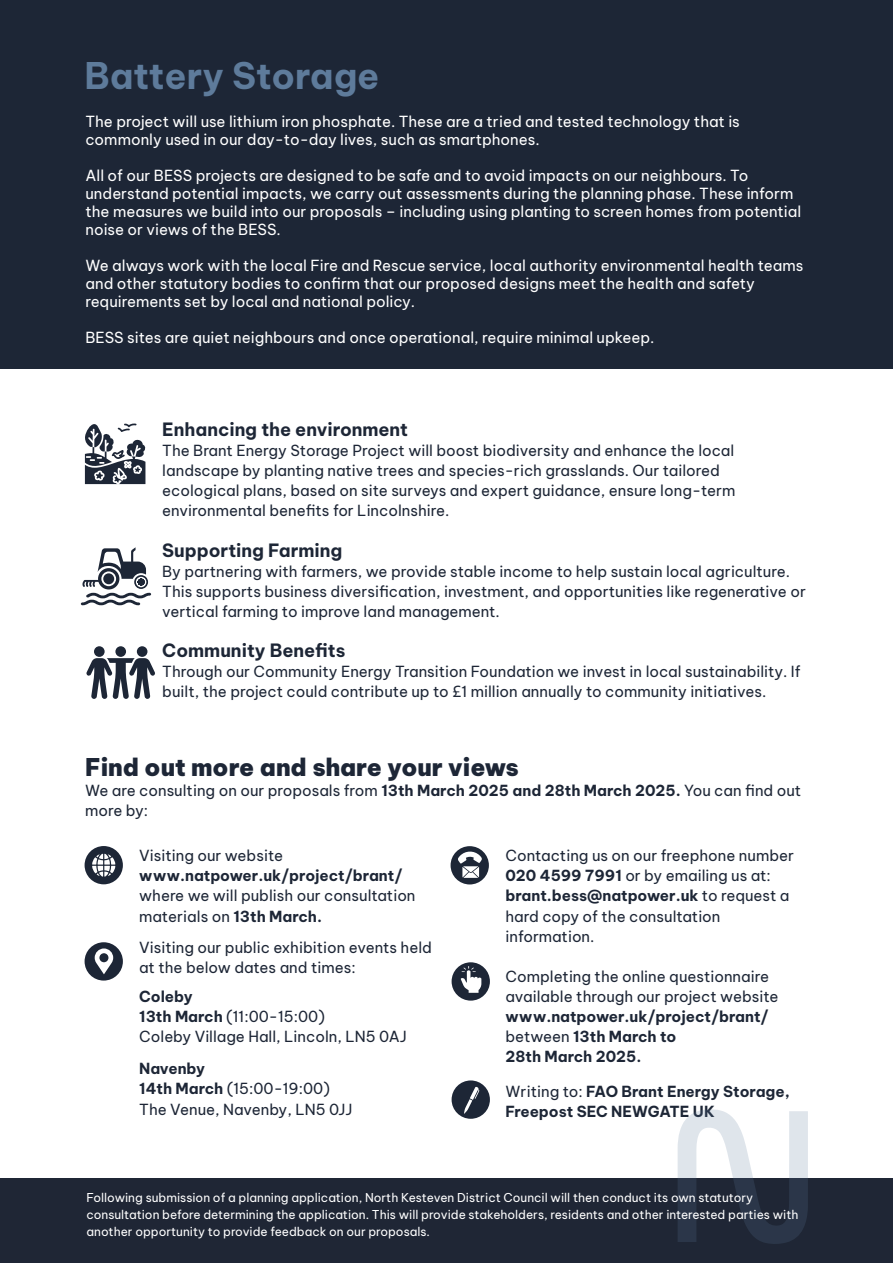
<style>
.page{position:relative;width:893px;height:1263px;background:#fff}
.page>*{position:absolute;margin:0;border:0;box-sizing:border-box;transform-origin:0 0}
.t1{font:700 36px "Be Vietnam Pro";color:#5e7b9b}
.t2{font:900 24px "Be Vietnam Pro";color:#1d2636}
.t3{font:700 18px "Be Vietnam Pro";color:#1d2636}
.t4{font:15px/20.1px "Be Vietnam Pro";color:#1d2636}
.t5{font:15px/18px "Be Vietnam Pro";color:#fff}
.t6{font:700 15px/20.1px "Be Vietnam Pro";letter-spacing:-.005em;color:#1d2636}
.t7{font:12px/17.1px "Be Vietnam Pro";color:#fff}
.s1{font-weight:700}
.s2{font-weight:400}
</style>
<div class="page">
<div style="left:0;top:0;width:893px;height:369px;background:#1d2636"></div>
<div style="left:0;top:1178px;width:893px;height:85px;background:#1f2635"></div>
<svg style="left:678px;top:1109px;width:130px;height:135px"></svg>
<div style="left:85px;top:942px;width:38px;height:38px;background:#1d2636;border-radius:50%"></div>
<div style="left:451px;top:846px;width:38px;height:38px;background:#1d2636;border-radius:50%"></div>
<div style="left:452px;top:962px;width:38px;height:38px;background:#1d2636;border-radius:50%"></div>
<svg style="left:95px;top:948px;width:18px;height:26px"></svg>
<div style="left:85px;top:846px;width:38px;height:38px;background:#1d2636;border-radius:50%"></div>
<svg style="left:92px;top:854px;width:23px;height:23px"></svg>
<svg style="left:458px;top:850px;width:24px;height:28px"></svg>
<div style="left:452px;top:1080px;width:38px;height:39px;background:#1d2636;border-radius:50%"></div>
<svg style="left:464px;top:1087px;width:15px;height:27px"></svg>
<svg style="left:460px;top:966px;width:21px;height:27px"></svg>
<svg style="left:84px;top:423px;width:62px;height:61px"></svg>
<svg style="left:81px;top:547px;width:70px;height:58px"></svg>
<div style="left:115px;top:646px;width:11px;height:11px;background:#1d2636;border-radius:50%"></div>
<div style="left:137px;top:646px;width:10px;height:11px;background:#1d2636;border-radius:50%"></div>
<svg style="left:86px;top:658px;width:69px;height:41px"></svg>
<div style="left:94px;top:646px;width:11px;height:11px;background:#1d2636;border-radius:50%"></div>
<p class="t1" style="left:84px;top:45px;width:297px">Battery Storage</p>
<p class="t5" style="left:85px;top:111px;width:656px">The project will use lithium iron phosphate. These are a tried and tested technology that is commonly used in our day-to-day lives, such as smartphones.</p>
<p class="t5" style="left:85px;top:165px;width:717px">All of our BESS projects are designed to be safe and to avoid impacts on our neighbours. To understand potential impacts, we carry out assessments during the planning phase. These inform the measures we build into our proposals – including using planting to screen homes from potential noise or views of the BESS.</p>
<p class="t5" style="left:85px;top:255px;width:719px">We always work with the local Fire and Rescue service, local authority environmental health teams and other statutory bodies to confirm that our proposed designs meet the health and safety requirements set by local and national policy.</p>
<p class="t5" style="left:85px;top:327px;width:571px">BESS sites are quiet neighbours and once operational, require minimal upkeep.</p>
<p class="t3" style="left:162px;top:414px;width:247px">Enhancing the environment</p>
<p class="t4" style="left:162px;top:439px;width:575px">The Brant Energy Storage Project will boost biodiversity and enhance the local landscape by planting native trees and species-rich grasslands. Our tailored ecological plans, based on site surveys and expert guidance, ensure long-term environmental benefits for Lincolnshire.</p>
<p class="t3" style="left:162px;top:534px;width:182px">Supporting Farming</p>
<p class="t4" style="left:162px;top:560px;width:645px">By partnering with farmers, we provide stable income to help sustain local agriculture.<br>This supports business diversification, investment, and opportunities like regenerative or vertical farming to improve land management.</p>
<p class="t3" style="left:162px;top:635px;width:185px">Community Benefits</p>
<p class="t4" style="left:162px;top:660px;width:640px">Through our Community Energy Transition Foundation we invest in local sustainability. If built, the project could contribute up to £1 million annually to community initiatives.</p>
<p class="t2" style="left:85px;top:746px;width:435px">Find out more and share your views</p>
<p class="t4" style="left:85px;top:779px;width:718px">We are consulting on our proposals from <span class="s1">13th March 2025 and 28th March 2025.</span> You can find out more by:</p>
<p class="t4" style="left:139px;top:844px;width:278px">Visiting our website <span class="s1">www.natpower.uk/project/brant/ </span>where we will publish our consultation materials on <span class="s1">13th March.</span></p>
<p class="t4" style="left:139px;top:936px;width:294px">Visiting our public exhibition events held at the below dates and times:</p>
<p class="t6" style="left:139px;top:985px;width:55px">Coleby</p>
<p class="t4" style="left:139px;top:1005px;width:187px"><span class="s1">13th March</span> (11:00-15:00)</p>
<p class="t4" style="left:139px;top:1025px;width:269px">Coleby Village Hall, Lincoln, LN5 0AJ</p>
<p class="t6" style="left:139px;top:1057px;width:67px">Navenby</p>
<p class="t4" style="left:139px;top:1077px;width:192px"><span class="s1">14th March</span> (15:00-19:00)</p>
<p class="t4" style="left:139px;top:1097px;width:215px">The Venue, Navenby, LN5 0JJ</p>
<p class="t4" style="left:505px;top:844px;width:290px">Contacting us on our freephone number<br><span class="s1">020 4599 7991</span> or by emailing us at: <span class="s1">brant.bess@natpower.uk</span> to request a hard copy of the consultation information.</p>
<p class="t4" style="left:505px;top:965px;width:274px">Completing the online questionnaire available through our project website <span class="s1">www.natpower.uk/project/brant/ </span>between <span class="s1">13th March to<br>28th March 2025.</span></p>
<p class="t6" style="left:505px;top:1079px;width:286px"><span class="s2">Writing to:</span> FAO Brant Energy Storage,<br>Freepost SEC NEWGATE UK</p>
<p class="t7" style="left:86px;top:1188px;width:714px">Following submission of a planning application, North Kesteven District Council will then conduct its own statutory consultation before determining the application. This will provide stakeholders, residents and other interested parties with another opportunity to provide feedback on our proposals.</p>
</div>
